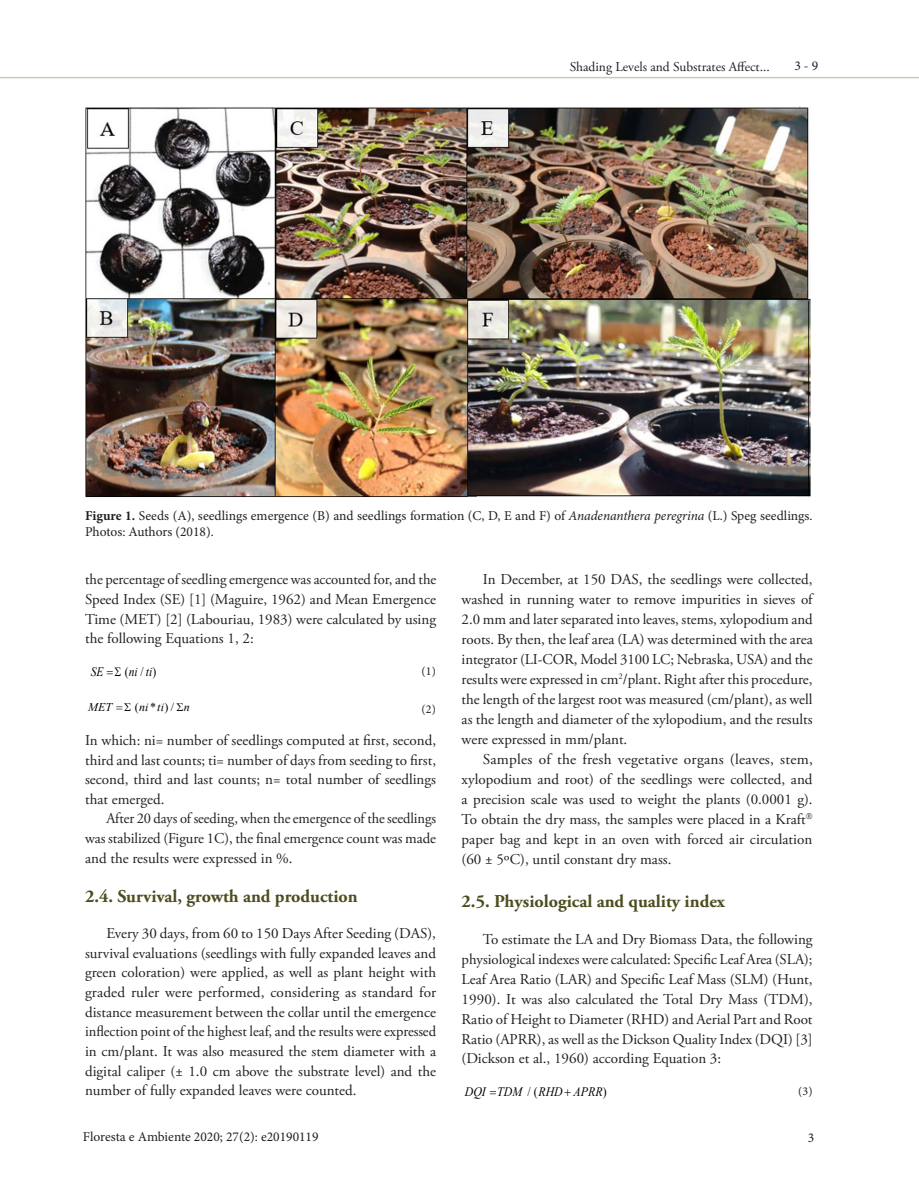
<style>
.page{position:relative;width:919px;height:1191px;background:#fff}
.page>*{position:absolute;margin:0;border:0;box-sizing:border-box;transform-origin:0 0}
.Heading2{font:700 18px "Adobe Garamond Pro";color:#4d4d1f}
.Paragraph{font:15px/20px "Adobe Garamond Pro";color:#231f20;text-align:justify}
.ParagraphAlt{font:15px/19.6px "Adobe Garamond Pro";color:#231f20;text-align:justify}
.Paragraph-2{font:15px/19.6px "Adobe Garamond Pro";color:#231f20;text-align:justify;scale:.96 1}
.FigureCaption{font:13.5px/16.2px "Minion Pro";color:#231f20}
.t1{font:13.5px "Adobe Garamond Pro";color:#231f20}
.t2{font:italic 12.9px "Times New Roman";color:#000;scale:.92 1}
.t3{font:italic 12.9px "Times New Roman";color:#000;scale:.89 1}
.t4{font:12.9px "Times New Roman";color:#000;scale:.89 1}
.Equation{font:12px "Minion Pro";color:#231f20}
.t5{font:italic 11.85px "Times New Roman";color:#000}
.t6{font:11.85px "Times New Roman";color:#000}
.s1{font-weight:700}
.s2{font-style:italic}
.s3{font-style:normal}
</style>
<div class="page">
<hr style="left:0;top:77px;width:918px;height:1px;background:#cecabb">
<img style="left:85px;top:107px;width:726px;height:390px">
<p class="t1" style="left:569px;top:59px;width:202px">Shading Levels and Substrates Affect...</p>
<p class="FigureCaption" style="left:794px;top:58px;width:25px">3 - 9</p>
<p class="FigureCaption" style="left:85px;top:507px;width:729px"><span class="s1">Figure 1.</span> Seeds (A), seedlings emergence (B) and seedlings formation (C, D, E and F) of <span class="s2">Anadenanthera peregrina</span> (L.) Speg seedlings.<br>Photos: Authors (2018).</p>
<p class="Paragraph" style="left:85px;top:570px;width:353px">the percentage of seedling emergence was accounted for, and the Speed Index (SE) [1] (Maguire, 1962) and Mean Emergence Time (MET) [2] (Labouriau, 1983) were calculated by using the following Equations 1, 2:</p>
<p class="t3" style="left:91px;top:662px;width:16px">SE</p>
<p class="t3" style="left:129px;top:662px;width:28px">ni ti</p>
<p class="t4" style="left:125px;top:662px;width:37px">( /)</p>
<p class="Equation" style="left:421px;top:663px;width:16px">(1)</p>
<p class="t6" style="left:135px;top:698px;width:41px">( *)/</p>
<p class="Equation" style="left:421px;top:700px;width:16px">(2)</p>
<p class="ParagraphAlt" style="left:85px;top:731px;width:352px">In which: ni= number of seedlings computed at first, second, third and last counts; ti= number of days from seeding to first, second, third and last counts; n= total number of seedlings that emerged.</p>
<p class="Paragraph-2" style="left:85px;top:809px;width:367px;text-indent:21px">After 20 days of seeding, when the emergence of the seedlings was stabilized (Figure 1C), the final emergence count was made and the results were expressed in %.</p>
<p class="Heading2" style="left:85px;top:885px;width:274px">2.4. Survival, growth and production</p>
<p class="Paragraph" style="left:85px;top:924px;width:352px;text-indent:21px">Every 30 days, from 60 to 150 Days After Seeding (DAS), survival evaluations (seedlings with fully expanded leaves and green coloration) were applied, as well as plant height with graded ruler were performed, considering as standard for distance measurement between the collar until the emergence inflection point of the highest leaf, and the results were expressed in cm/plant. It was also measured the stem diameter with a digital caliper (± 1.0 cm above the substrate level) and the number of fully expanded leaves were counted.</p>
<p class="t5" style="left:88px;top:698px;width:25px">MET</p>
<p class="t5" style="left:139px;top:698px;width:26px">ni ti</p>
<p class="t5" style="left:184px;top:698px;width:7px">n</p>
<p class="Paragraph" style="left:461px;top:570px;width:353px;text-indent:21px">In December, at 150 DAS, the seedlings were collected, washed in running water to remove impurities in sieves of 2.0 mm and later separated into leaves, stems, xylopodium and roots. By then, the leaf area (LA) was determined with the area integrator (LI-COR, Model 3100 LC; Nebraska, USA) and the results were expressed in cm<sup>2</sup>/plant. Right after this procedure, the length of the largest root was measured (cm/plant), as well as the length and diameter of the xylopodium, and the results were expressed in mm/plant.</p>
<p class="Paragraph" style="left:461px;top:749px;width:352px;text-align:left;text-indent:21px">Samples of the fresh vegetative organs (leaves, stem, xylopodium and root) of the seedlings were collected, and a precision scale was used to weight the plants (0.0001 g).<br>To obtain the dry mass, the samples were placed in a Kraft paper bag and kept in an oven with forced air circulation (60 ± 5ºC), until constant dry mass.</p>
<p class="Heading2" style="left:461px;top:890px;width:265px">2.5. Physiological and quality index</p>
<p class="Paragraph" style="left:461px;top:929px;width:352px;text-indent:21px">To estimate the LA and Dry Biomass Data, the following physiological indexes were calculated: Specific Leaf Area (SLA); Leaf Area Ratio (LAR) and Specific Leaf Mass (SLM) (Hunt, 1990). It was also calculated the Total Dry Mass (TDM), Ratio of Height to Diameter (RHD) and Aerial Part and Root Ratio (APRR), as well as the Dickson Quality Index (DQI) [3] (Dickson et al., 1960) according Equation 3:</p>
<p class="t2" style="left:464px;top:1083px;width:156px">DQI TDM <span class="s3">/ (</span>RHD APRR<span class="s3">)</span></p>
<p class="Equation" style="left:798px;top:1083px;width:16px">(3)</p>
<p class="FigureCaption" style="left:83px;top:1128px;width:237px">Floresta e Ambiente 2020; 27(2): e20190119</p>
<p class="FigureCaption" style="left:807px;top:1129px;width:8px">3</p>
</div>
